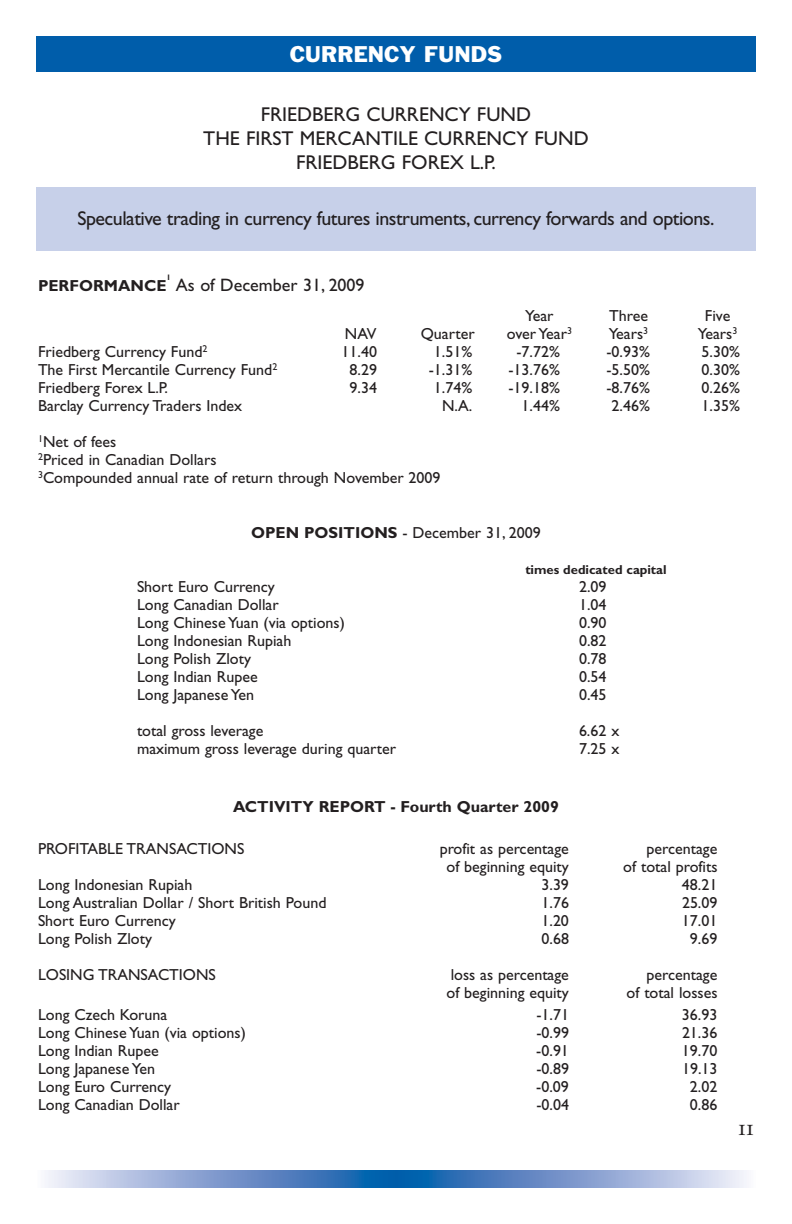
<style>
.page{position:relative;width:792px;height:1224px;background:#fff}
.page>*{position:absolute;margin:0;border:0;box-sizing:border-box;transform-origin:0 0}
.t1{font:24px "Adobe Garamond Exp";color:#231f20}
.t2{font:21px "Franklin Gothic";color:#fff}
.t3{font:20px "Gill Sans";letter-spacing:-.025em;color:#231f20}
.t4{font:20px/24px "Gill Sans";color:#231f20;text-align:center}
.t5{font:18px "Gill Sans";color:#231f20}
.t6{font:16px/18px "Gill Sans";color:#231f20}
.t7{font:700 16px "Gill Sans";color:#231f20}
.t8{font:700 13px "Gill Sans";color:#231f20}
.t9{font:700 8px "Gill Sans";color:#231f20}
.s1{font-weight:700}
</style>
<div class="page">
<div style="left:297px;top:1170px;width:198px;height:18px;background:#4c7abb"></div>
<div style="left:304px;top:1170px;width:184px;height:18px;background:#4777ba"></div>
<div style="left:311px;top:1170px;width:170px;height:18px;background:#4275b9"></div>
<div style="left:317px;top:1170px;width:158px;height:18px;background:#3d73b7"></div>
<div style="left:324px;top:1170px;width:144px;height:18px;background:#3871b6"></div>
<div style="left:328px;top:1170px;width:136px;height:18px;background:#346fb5"></div>
<div style="left:335px;top:1170px;width:122px;height:18px;background:#2d6db4"></div>
<div style="left:341px;top:1170px;width:110px;height:18px;background:#286cb3"></div>
<div style="left:345px;top:1170px;width:102px;height:18px;background:#236ab2"></div>
<div style="left:348px;top:1170px;width:96px;height:18px;background:#1f6ab2"></div>
<div style="left:351px;top:1170px;width:90px;height:18px;background:#1b69b1"></div>
<div style="left:355px;top:1170px;width:82px;height:18px;background:#1468b1"></div>
<div style="left:358px;top:1170px;width:76px;height:18px;background:#1067b0"></div>
<div style="left:359px;top:1170px;width:74px;height:18px;background:#0b67b0"></div>
<div style="left:362px;top:1170px;width:68px;height:18px;background:#0566af"></div>
<div style="left:364px;top:1170px;width:64px;height:18px;background:#0066af"></div>
<div style="left:375px;top:1170px;width:42px;height:18px;background:#0062ad"></div>
<div style="left:390px;top:1170px;width:12px;height:18px;background:#005eab"></div>
<div style="left:36px;top:187px;width:720px;height:63px;background:#c7d0e9"></div>
<div style="left:36px;top:36px;width:720px;height:36px;background:#005daa"></div>
<h2 class="t2" style="left:290px;top:46px;width:214px">CURRENCY FUNDS</h2>
<p class="t4" style="left:203px;top:104px;width:387px">FRIEDBERG CURRENCY FUND<br>THE FIRST MERCANTILE CURRENCY FUND<br>FRIEDBERG FOREX L.P.</p>
<p class="t3" style="left:77px;top:212px;width:639px">Speculative trading in currency futures instruments, currency forwards and options.</p>
<p class="t9" style="left:167px;top:275px;width:6px">1</p>
<p class="t5" style="left:176px;top:279px;width:190px">As of December 31, 2009</p>
<p class="t7" style="left:38px;top:280px;width:130px">PERFORMANCE</p>
<p class="t6" style="left:525px;top:308px;width:30px">Year</p>
<p class="t6" style="left:609px;top:308px;width:41px">Three</p>
<p class="t6" style="left:705px;top:308px;width:27px">Five</p>
<p class="t6" style="left:345px;top:326px;width:33px">NAV</p>
<p class="t6" style="left:421px;top:326px;width:55px">Quarter</p>
<p class="t6" style="left:507px;top:326px;width:67px">over Year<sup>3</sup></p>
<p class="t6" style="left:609px;top:326px;width:41px">Years<sup>3</sup></p>
<p class="t6" style="left:698px;top:326px;width:41px">Years<sup>3</sup></p>
<p class="t6" style="left:38px;top:344px;width:171px">Friedberg Currency Fund<sup>2</sup></p>
<p class="t6" style="left:341px;top:344px;width:37px">11.40</p>
<p class="t6" style="left:434px;top:344px;width:40px">1.51%</p>
<p class="t6" style="left:516px;top:344px;width:45px">-7.72%</p>
<p class="t6" style="left:606px;top:344px;width:45px">-0.93%</p>
<p class="t6" style="left:702px;top:344px;width:40px">5.30%</p>
<p class="t6" style="left:38px;top:362px;width:241px">The First Mercantile Currency Fund<sup>2</sup></p>
<p class="t6" style="left:349px;top:362px;width:29px">8.29</p>
<p class="t6" style="left:429px;top:362px;width:45px">-1.31%</p>
<p class="t6" style="left:508px;top:362px;width:53px">-13.76%</p>
<p class="t6" style="left:606px;top:362px;width:45px">-5.50%</p>
<p class="t6" style="left:702px;top:362px;width:40px">0.30%</p>
<p class="t6" style="left:38px;top:380px;width:132px">Friedberg Forex L.P.</p>
<p class="t6" style="left:350px;top:380px;width:29px">9.34</p>
<p class="t6" style="left:434px;top:380px;width:40px">1.74%</p>
<p class="t6" style="left:508px;top:380px;width:53px">-19.18%</p>
<p class="t6" style="left:606px;top:380px;width:45px">-8.76%</p>
<p class="t6" style="left:702px;top:380px;width:40px">0.26%</p>
<p class="t6" style="left:38px;top:398px;width:206px">Barclay Currency Traders Index</p>
<p class="t6" style="left:442px;top:398px;width:32px">N.A.</p>
<p class="t6" style="left:522px;top:398px;width:40px">1.44%</p>
<p class="t6" style="left:612px;top:398px;width:40px">2.46%</p>
<p class="t6" style="left:702px;top:398px;width:40px">1.35%</p>
<p class="t6" style="left:38px;top:434px;width:404px"><sup>1</sup>Net of fees<br><sup>2</sup>Priced in Canadian Dollars<br><sup>3</sup>Compounded annual rate of return through November 2009</p>
<p class="t6" style="left:251px;top:525px;width:291px"><span class="s1">OPEN POSITIONS</span> - December 31, 2009</p>
<p class="t8" style="left:525px;top:565px;width:143px">times dedicated capital</p>
<p class="t6" style="left:137px;top:579px;width:139px">Short Euro Currency</p>
<p class="t6" style="left:579px;top:579px;width:29px">2.09</p>
<p class="t6" style="left:137px;top:597px;width:143px">Long Canadian Dollar</p>
<p class="t6" style="left:579px;top:597px;width:29px">1.04</p>
<p class="t6" style="left:137px;top:615px;width:209px">Long Chinese Yuan (via options)</p>
<p class="t6" style="left:579px;top:615px;width:29px">0.90</p>
<p class="t6" style="left:137px;top:633px;width:156px">Long Indonesian Rupiah</p>
<p class="t6" style="left:579px;top:633px;width:29px">0.82</p>
<p class="t6" style="left:137px;top:651px;width:116px">Long Polish Zloty</p>
<p class="t6" style="left:579px;top:651px;width:29px">0.78</p>
<p class="t6" style="left:137px;top:669px;width:122px">Long Indian Rupee</p>
<p class="t6" style="left:579px;top:669px;width:29px">0.54</p>
<p class="t6" style="left:137px;top:687px;width:119px">Long Japanese Yen</p>
<p class="t6" style="left:579px;top:687px;width:29px">0.45</p>
<p class="t6" style="left:137px;top:723px;width:128px">total gross leverage</p>
<p class="t6" style="left:579px;top:723px;width:42px">6.62 x</p>
<p class="t6" style="left:137px;top:741px;width:261px">maximum gross leverage during quarter</p>
<p class="t6" style="left:579px;top:741px;width:42px">7.25 x</p>
<p class="t7" style="left:233px;top:801px;width:327px">ACTIVITY REPORT - Fourth Quarter 2009</p>
<p class="t6" style="left:38px;top:841px;width:208px">PROFITABLE TRANSACTIONS</p>
<p class="t6" style="left:440px;top:841px;width:131px">profit as percentage</p>
<p class="t6" style="left:647px;top:841px;width:72px">percentage</p>
<p class="t6" style="left:447px;top:859px;width:124px">of beginning equity</p>
<p class="t6" style="left:623px;top:859px;width:96px">of total profits</p>
<p class="t6" style="left:38px;top:877px;width:156px">Long Indonesian Rupiah</p>
<p class="t6" style="left:541px;top:877px;width:29px">3.39</p>
<p class="t6" style="left:682px;top:877px;width:37px">48.21</p>
<p class="t6" style="left:38px;top:895px;width:290px">Long Australian Dollar / Short British Pound</p>
<p class="t6" style="left:542px;top:895px;width:29px">1.76</p>
<p class="t6" style="left:682px;top:895px;width:37px">25.09</p>
<p class="t6" style="left:38px;top:913px;width:139px">Short Euro Currency</p>
<p class="t6" style="left:541px;top:913px;width:29px">1.20</p>
<p class="t6" style="left:682px;top:913px;width:37px">17.01</p>
<p class="t6" style="left:38px;top:931px;width:116px">Long Polish Zloty</p>
<p class="t6" style="left:542px;top:931px;width:29px">0.68</p>
<p class="t6" style="left:690px;top:931px;width:29px">9.69</p>
<p class="t6" style="left:38px;top:967px;width:179px">LOSING TRANSACTIONS</p>
<p class="t6" style="left:451px;top:967px;width:120px">loss as percentage</p>
<p class="t6" style="left:647px;top:967px;width:72px">percentage</p>
<p class="t6" style="left:447px;top:985px;width:124px">of beginning equity</p>
<p class="t6" style="left:627px;top:985px;width:92px">of total losses</p>
<p class="t6" style="left:38px;top:1007px;width:131px">Long Czech Koruna</p>
<p class="t6" style="left:536px;top:1007px;width:34px">-1.71</p>
<p class="t6" style="left:682px;top:1007px;width:37px">36.93</p>
<p class="t6" style="left:38px;top:1025px;width:209px">Long Chinese Yuan (via options)</p>
<p class="t6" style="left:536px;top:1025px;width:34px">-0.99</p>
<p class="t6" style="left:682px;top:1025px;width:37px">21.36</p>
<p class="t6" style="left:38px;top:1043px;width:122px">Long Indian Rupee</p>
<p class="t6" style="left:536px;top:1043px;width:34px">-0.91</p>
<p class="t6" style="left:682px;top:1043px;width:37px">19.70</p>
<p class="t6" style="left:38px;top:1061px;width:119px">Long Japanese Yen</p>
<p class="t6" style="left:536px;top:1061px;width:34px">-0.89</p>
<p class="t6" style="left:682px;top:1061px;width:37px">19.13</p>
<p class="t6" style="left:38px;top:1079px;width:135px">Long Euro Currency</p>
<p class="t6" style="left:536px;top:1079px;width:34px">-0.09</p>
<p class="t6" style="left:690px;top:1079px;width:29px">2.02</p>
<p class="t6" style="left:38px;top:1097px;width:143px">Long Canadian Dollar</p>
<p class="t6" style="left:536px;top:1097px;width:34px">-0.04</p>
<p class="t6" style="left:690px;top:1097px;width:29px">0.86</p>
<h1 class="t1" style="left:738px;top:1113px;width:17px">11</h1>
</div>
